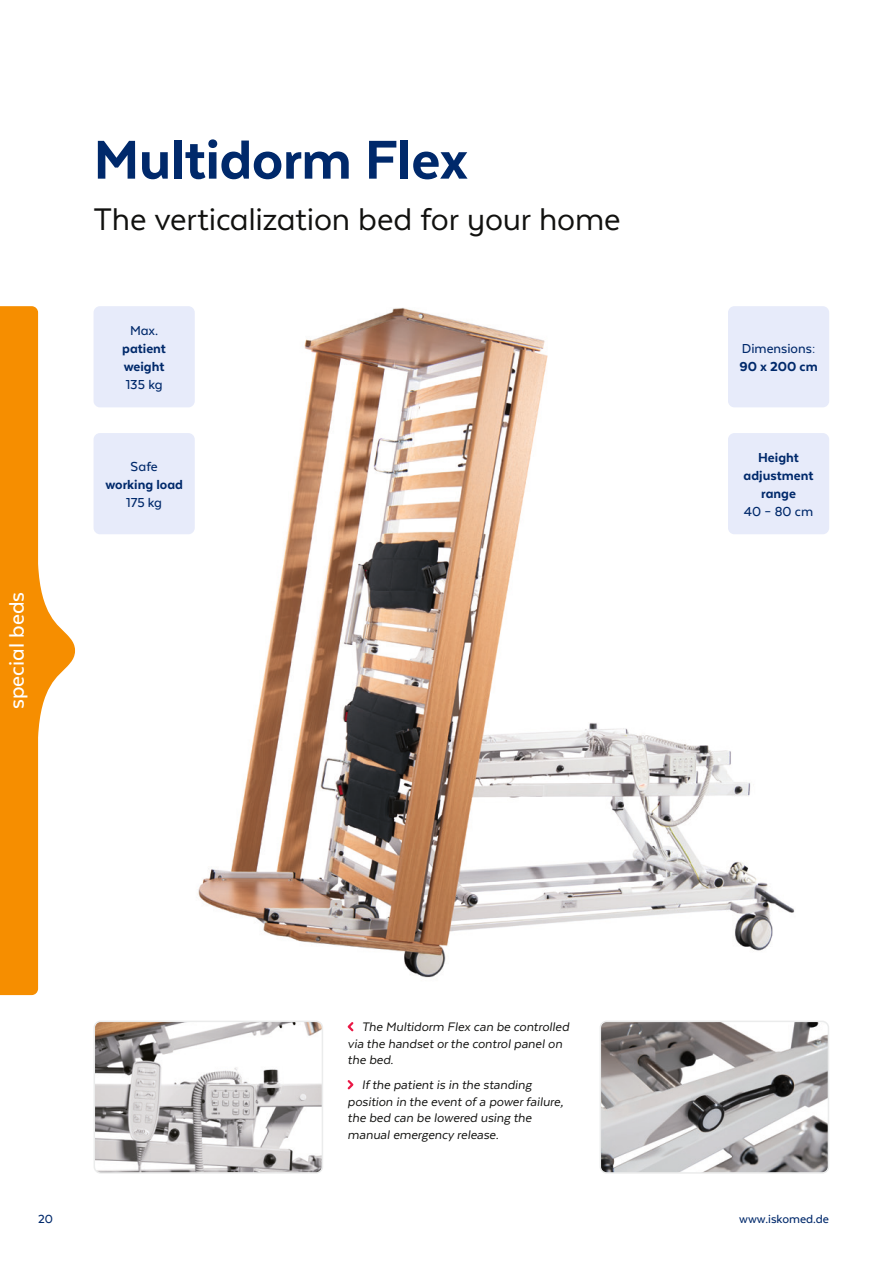
<style>
.page{position:relative;width:893px;height:1263px;background:#fff}
.page>*{position:absolute;margin:0;border:0;box-sizing:border-box;transform-origin:0 0}
.t1{font:800 63px "Texta Alt";letter-spacing:-.01em;color:#00296b}
.t2{font:36px "Texta Alt";letter-spacing:-.005em;color:#11110f}
.t3{font:500 24px "Texta Alt";color:#fff}
.t4{font:800 15px/18px "Texta Alt";color:#00296b;text-align:center}
.t5{font:500 15px "Texta Alt";color:#00296b}
.kursiver_Text_ALLGEMEIN_-_9_5_Pt{font:italic 14.25px/16.5px "Texta Alt";color:#11110f}
.t6{font:500 13.5px "Texta Alt";color:#00296b}
</style>
<div class="page">
<img style="left:603px;top:1023px;width:223px;height:148px">
<div style="left:600px;top:1020px;width:229px;height:154px;border:2px solid #ebecec;border-radius:6px"></div>
<img style="left:97px;top:1023px;width:223px;height:148px">
<div style="left:94px;top:1020px;width:229px;height:154px;border:2px solid #ebecec;border-radius:6px"></div>
<img style="left:191px;top:308px;width:604px;height:670px">
<svg style="left:0;top:306px;width:75px;height:689px;fill:#f68e00"></svg>
<div style="left:728px;top:306px;width:101px;height:101px;background:#e7ebfa;border-radius:6px"></div>
<div style="left:728px;top:433px;width:101px;height:101px;background:#e7ebfa;border-radius:6px"></div>
<div style="left:94px;top:433px;width:101px;height:101px;background:#e7ebfa;border-radius:6px"></div>
<div style="left:94px;top:306px;width:101px;height:101px;background:#e7ebfa;border-radius:6px"></div>
<svg style="left:347px;top:1022px;width:7px;height:10px"></svg>
<svg style="left:347px;top:1080px;width:7px;height:10px"></svg>
<h3 class="t3" style="left:4px;top:709px;width:119px;rotate:-90deg">special beds</h3>
<p class="t1" style="left:94px;top:127px;width:376px">Multidorm Flex</p>
<p class="t2" style="left:94px;top:200px;width:528px">The verticalization bed for your home</p>
<p class="t5" style="left:130px;top:323px;width:30px">Max.</p>
<p class="t4" style="left:122px;top:340px;width:45px">patient</p>
<p class="t4" style="left:124px;top:358px;width:42px">weight</p>
<p class="t5" style="left:126px;top:377px;width:38px">135 kg</p>
<p class="t5" style="left:131px;top:459px;width:29px">Safe</p>
<p class="t4" style="left:105px;top:476px;width:79px">working load</p>
<p class="t5" style="left:126px;top:495px;width:37px">175 kg</p>
<p class="t5" style="left:742px;top:341px;width:75px">Dimensions:</p>
<p class="t4" style="left:739px;top:358px;width:80px">90 x 200 cm</p>
<p class="t4" style="left:758px;top:449px;width:42px">Height</p>
<p class="t4" style="left:744px;top:467px;width:71px">adjustment range</p>
<p class="t5" style="left:744px;top:504px;width:71px">40 – 80 cm</p>
<p class="kursiver_Text_ALLGEMEIN_-_9_5_Pt" style="left:348px;top:1019px;width:223px;text-indent:14px">The Multidorm Flex can be controlled via the handset or the control panel on the bed.</p>
<p class="kursiver_Text_ALLGEMEIN_-_9_5_Pt" style="left:348px;top:1077px;width:217px;text-indent:14px">If the patient is in the standing position in the event of a power failure, the bed can be lowered using the manual emergency release.</p>
<p class="t6" style="left:38px;top:1212px;width:16px">20</p>
<p class="t6" style="left:739px;top:1212px;width:91px">www.iskomed.de</p>
</div>
